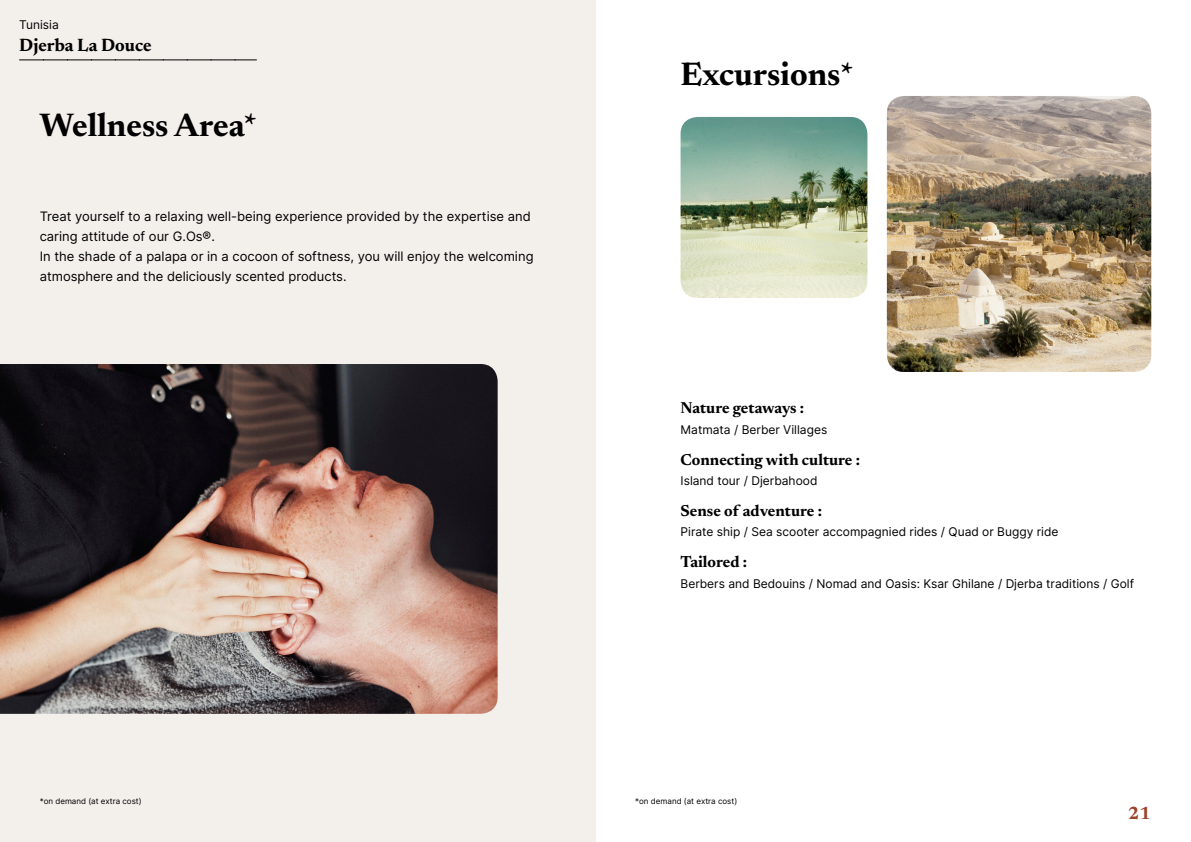
<style>
.page{position:relative;width:1191px;height:842px;background:#fff}
.page>*{position:absolute;margin:0;border:0;box-sizing:border-box;transform-origin:0 0}
.t1{font:700 33px "Newsreader 24 pt";color:#000}
.t2{font:700 18px "Newsreader 24 pt";color:#000}
.t3{font:700 18px "Newsreader 24 pt";color:#9d432c}
.t4{font:700 16px "Newsreader 24 pt";color:#000}
.t5{font:13px/20px "Inter";color:#000}
.t6{font:12px "Inter";color:#000}
.t7{font:8px "Inter";color:#000}
</style>
<div class="page">
<div style="left:0;top:0;width:595px;height:842px;background:#f3f0ec"></div>
<img style="left:0;top:364px;width:497px;height:350px">
<img style="left:680px;top:117px;width:187px;height:181px">
<img style="left:887px;top:96px;width:264px;height:276px">
<svg style="left:20px;top:60px;width:236px;height:1px"></svg>
<p class="t6" style="left:19px;top:15px;width:41px">Tunisia</p>
<h2 class="t2" style="left:19px;top:32px;width:134px">Djerba La Douce</h2>
<h1 class="t1" style="left:40px;top:101px;width:219px">Wellness Area*</h1>
<p class="t5" style="left:40px;top:206px;width:495px">Treat yourself to a relaxing well-being experience provided by the expertise and caring attitude of our G.Os®.<br>In the shade of a palapa or in a cocoon of softness, you will enjoy the welcoming atmosphere and the deliciously scented products.</p>
<p class="t7" style="left:40px;top:795px;width:104px">*on demand (at extra cost)</p>
<h1 class="t1" style="left:680px;top:50px;width:175px">Excursions*</h1>
<p class="t4" style="left:680px;top:397px;width:125px">Nature getaways :</p>
<p class="t6" style="left:680px;top:421px;width:148px">Matmata / Berber Villages</p>
<p class="t4" style="left:680px;top:448px;width:181px">Connecting with culture :</p>
<p class="t6" style="left:680px;top:472px;width:138px">Island tour / Djerbahood</p>
<p class="t4" style="left:680px;top:499px;width:143px">Sense of adventure :</p>
<p class="t6" style="left:680px;top:523px;width:379px">Pirate ship / Sea scooter accompagnied rides / Quad or Buggy ride</p>
<p class="t4" style="left:680px;top:550px;width:68px">Tailored :</p>
<p class="t6" style="left:680px;top:574px;width:455px">Berbers and Bedouins / Nomad and Oasis: Ksar Ghilane / Djerba traditions / Golf</p>
<p class="t7" style="left:635px;top:795px;width:104px">*on demand (at extra cost)</p>
<h2 class="t3" style="left:1128px;top:800px;width:24px">21</h2>
</div>
